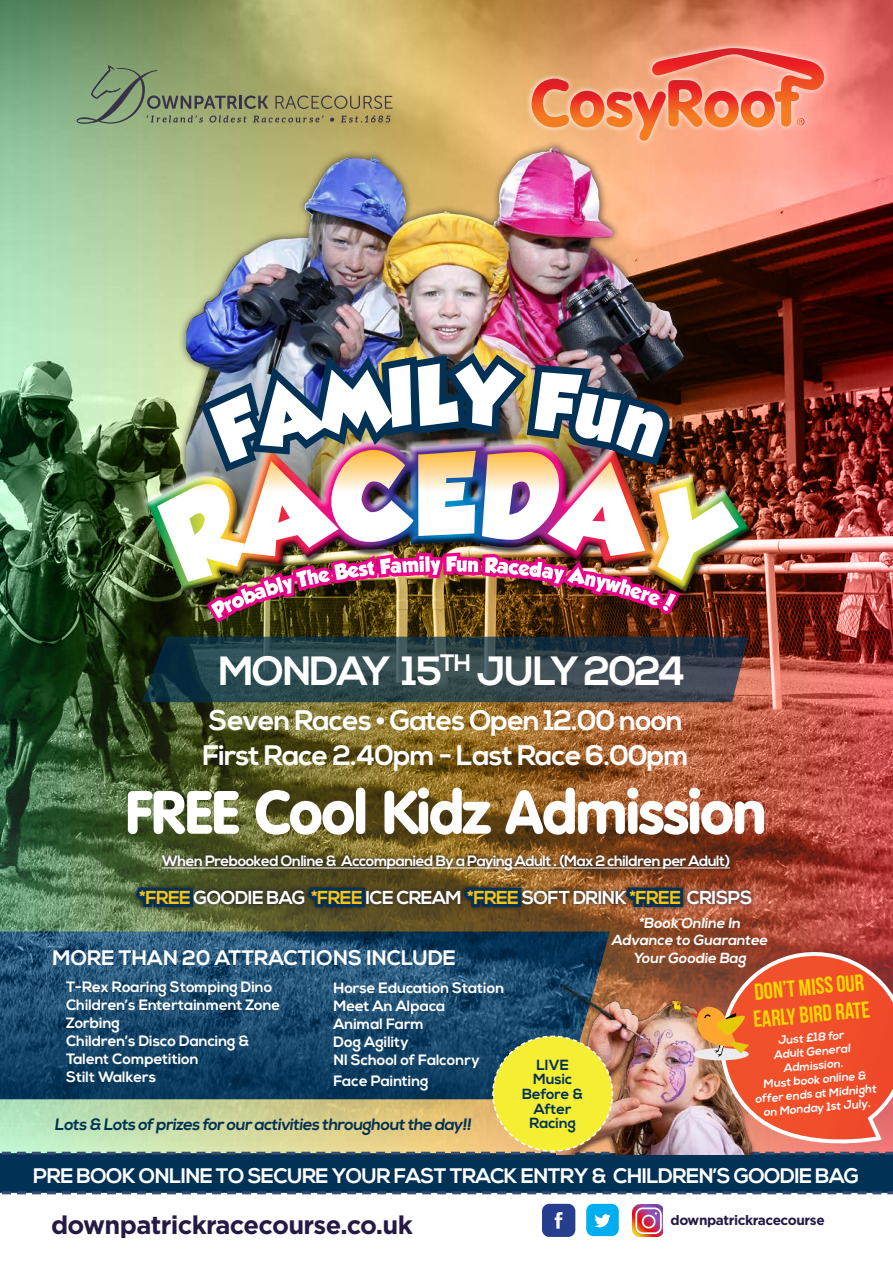
<style>
.page{position:relative;width:893px;height:1263px;background:#fff}
.page>*{position:absolute;margin:0;border:0;box-sizing:border-box;transform-origin:0 0}
.t1{font:900 60px "VAG Rounded Std";letter-spacing:-.015em;color:#fff}
.t2{font:700 40.8px "Nexa";letter-spacing:-.04em;color:#fff}
.t3{font:700 28.2px "Nexa";letter-spacing:-.03em;color:#fff}
.t4{font:700 25.5px "Gotham";letter-spacing:-.025em;color:#261a45}
.t5{font:23.1px "Bebas Neue";color:#fed702}
.t6{font:700 21px "Nexa";letter-spacing:-.03em;color:#fff}
.t7{font:700 21px "Nexa";color:#fff}
.t8{font:700 18.75px "Nexa";letter-spacing:-.03em;color:#fff}
.t9{font:700 16.5px "Nexa";color:#013155}
.t10{font:700 15px "Nexa";color:#fff}
.t11{font:700 15px "Nexa";letter-spacing:-.03em;color:#fff}
.t12{font:700 14.7px "Nexa";color:#013155}
.t13{font:700 14.55px/17.5px "Nexa";color:#fff;text-align:center}
.t14{font:700 13.65px "Gotham";letter-spacing:-.03em;color:#261a45}
.t15{font:700 11.7px/14.1px "Nexa";color:#fff;text-align:center}
.s1{color:#013155}
</style>
<div class="page">
<img style="left:0;top:0;width:893px;height:942px">
<img style="left:185px;top:148px;width:498px;height:40px">
<svg style="left:140px;top:635px;width:610px;height:69px;background:#3a3a3b"></svg>
<svg style="left:132px;top:850px;width:623px;height:61px;background:#6b4b30"></svg>
<hr style="left:162px;top:867px;width:568px;height:1px;background:#fff">
<svg style="left:138px;top:309px;width:623px;height:294px;background:#635135"></svg>
<div style="left:146px;top:439px;width:610px;height:158px;background:#231f20;opacity:.75"></div>
<div style="left:542px;top:1204px;width:33px;height:33px;background:#253f8e;border-radius:7px"></div>
<svg style="left:555px;top:1212px;width:8px;height:17px"></svg>
<div style="left:586px;top:1204px;width:33px;height:32px;background:#00aeef;border-radius:7px"></div>
<svg style="left:594px;top:1214px;width:17px;height:13px"></svg>
<img style="left:632px;top:1204px;width:30px;height:32px">
<svg style="left:526px;top:42px;width:304px;height:104px;background:#f0a07c"></svg>
<svg style="left:531px;top:48px;width:293px;height:93px;background:#f18e6b"></svg>
<img style="left:170px;top:188px;width:537px;height:754px">
<img style="left:210px;top:538px;width:467px;height:112px">
<svg style="left:77px;top:65px;width:315px;height:59px;background:#979c6b"></svg>
<img style="left:0;top:942px;width:893px;height:253px">
<p class="t2" style="left:218px;top:647px;width:469px">MONDAY 15<sup>TH</sup> JULY 2024</p>
<p class="t3" style="left:209px;top:704px;width:475px">Seven Races • Gates Open 12.00 noon</p>
<p class="t3" style="left:203px;top:739px;width:488px">First Race 2.40pm - Last Race 6.00pm</p>
<p class="t1" style="left:126px;top:776px;width:642px">FREE Cool Kidz Admission</p>
<p class="t11" style="left:162px;top:853px;width:570px">When Prebooked Online &amp; Accompanied By a Paying Adult . (Max 2 children per Adult)</p>
<p class="t8" style="left:140px;top:887px;width:614px"><span class="s1">*FREE</span> GOODIE BAG <span class="s1">*FREE</span> ICE CREAM <span class="s1">*FREE</span> SOFT DRINK <span class="s1">*FREE</span> CRISPS</p>
<p class="t7" style="left:53px;top:946px;width:405px">MORE THAN 20 ATTRACTIONS INCLUDE</p>
<p class="t10" style="left:66px;top:978px;width:208px">T-Rex Roaring Stomping Dino</p>
<p class="t10" style="left:66px;top:996px;width:216px">Children’s Entertainment Zone</p>
<p class="t10" style="left:66px;top:1014px;width:55px">Zorbing</p>
<p class="t10" style="left:66px;top:1032px;width:185px">Children’s Disco Dancing &amp;</p>
<p class="t10" style="left:66px;top:1050px;width:134px">Talent Competition</p>
<p class="t10" style="left:66px;top:1068px;width:91px">Stilt Walkers</p>
<p class="t9" style="left:55px;top:1115px;width:421px">Lots &amp; Lots of prizes for our activities throughout the day!!</p>
<p class="t10" style="left:333px;top:979px;width:172px">Horse Education Station</p>
<p class="t10" style="left:333px;top:997px;width:113px">Meet An Alpaca</p>
<p class="t10" style="left:333px;top:1015px;width:92px">Animal Farm</p>
<p class="t10" style="left:333px;top:1033px;width:77px">Dog Agility</p>
<p class="t10" style="left:333px;top:1051px;width:148px">NI School of Falconry</p>
<p class="t10" style="left:333px;top:1072px;width:97px">Face Painting</p>
<p class="t12" style="left:536px;top:1056px;width:34px">LIVE</p>
<p class="t12" style="left:533px;top:1071px;width:41px">Music</p>
<p class="t12" style="left:522px;top:1085px;width:62px">Before &amp;</p>
<p class="t12" style="left:534px;top:1100px;width:39px">After</p>
<p class="t12" style="left:530px;top:1114px;width:48px">Racing</p>
<p class="t13" style="left:639px;top:915px;width:105px">*Book Online In</p>
<p class="t13" style="left:611px;top:932px;width:160px">Advance to Guarantee<br>Your Goodie Bag</p>
<p class="t5" style="left:753px;top:979px;width:111px;rotate:-5deg">Don’t miss our</p>
<p class="t5" style="left:752px;top:1007px;width:118px;rotate:-5deg">Early Bird rate</p>
<p class="t15" style="left:777px;top:1034px;width:68px;rotate:-5deg">Just £18 for</p>
<p class="t15" style="left:773px;top:1048px;width:78px;rotate:-5deg">Adult General<br>Admission.</p>
<p class="t15" style="left:753px;top:1078px;width:123px;rotate:-5deg">Must book online &amp; offer ends at Midnight on Monday 1st July.</p>
<p class="t6" style="left:33px;top:1164px;width:827px">PRE BOOK ONLINE TO SECURE YOUR FAST TRACK ENTRY &amp; CHILDREN’S GOODIE BAG</p>
<p class="t4" style="left:51px;top:1210px;width:363px">downpatrickracecourse.co.uk</p>
<p class="t14" style="left:670px;top:1212px;width:156px">downpatrickracecourse</p>
</div>
